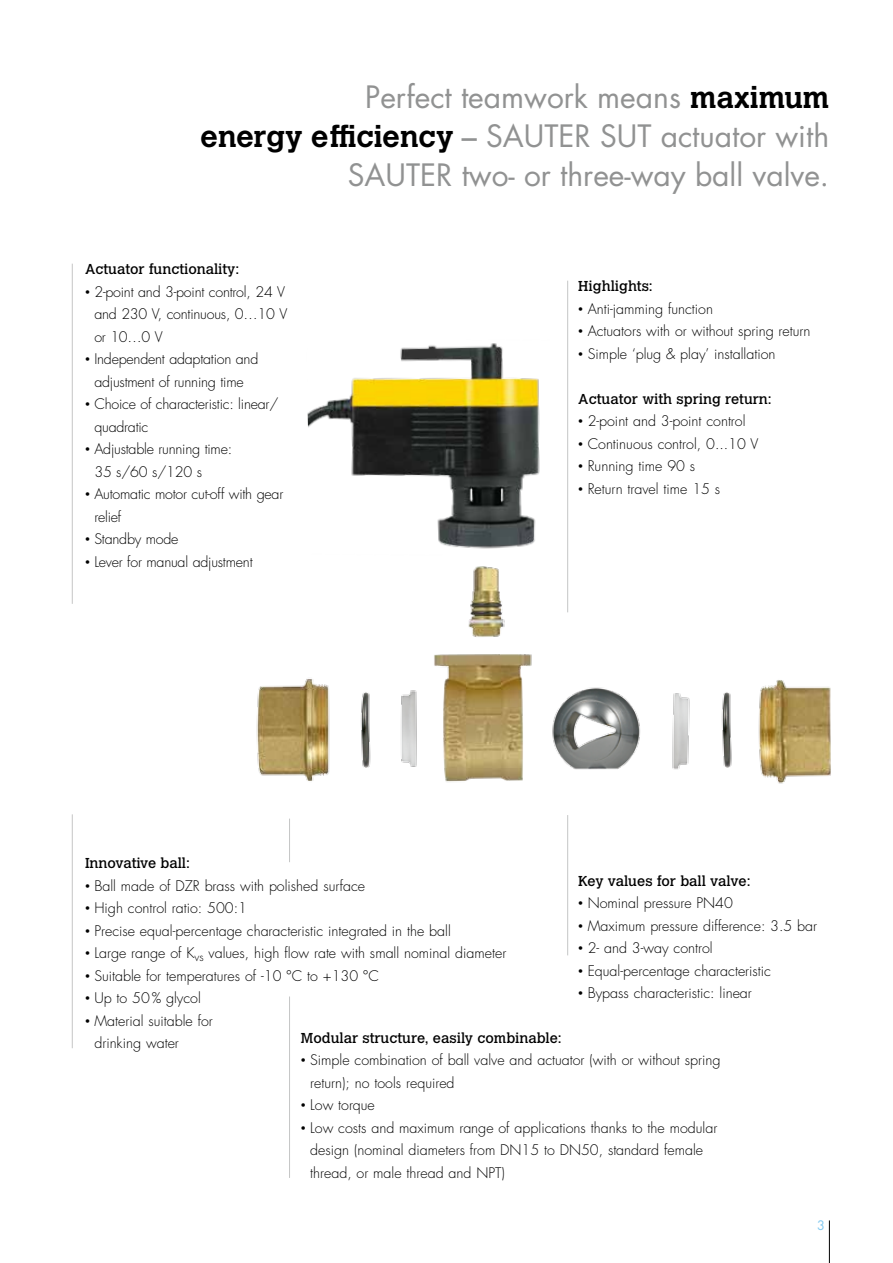
<style>
.page{position:relative;width:893px;height:1263px;background:#fff}
.page>*{position:absolute;margin:0;border:0;box-sizing:border-box;transform-origin:0 0}
.t1{font:30px/39px "Futura";color:#919292;text-align:right}
.t2{font:300 14.25px/22.5px "Futura";color:#000}
.t3{font:14.25px "Calvert MT Pro";color:#000}
.t4{font:12.75px "Futura";color:#83c9f0}
.s1{font-family:"Calvert MT Pro";font-weight:700;color:#000}
.s2{font-family:"Calvert MT Pro";font-weight:700}
.s3{font-family:"Calvert MT Pro";font-weight:400}
</style>
<div class="page">
<hr style="left:829px;top:1220px;width:1px;height:43px;background:#000">
<img style="left:758px;top:680px;width:73px;height:104px">
<img style="left:307px;top:343px;width:233px;height:206px">
<img style="left:434px;top:566px;width:98px;height:216px">
<img style="left:552px;top:687px;width:88px;height:83px">
<img style="left:672px;top:693px;width:18px;height:77px">
<img style="left:721px;top:692px;width:11px;height:76px">
<img style="left:256px;top:679px;width:74px;height:102px">
<img style="left:401px;top:690px;width:16px;height:77px">
<img style="left:361px;top:692px;width:10px;height:76px">
<hr style="left:72px;top:264px;width:1px;height:340px;background:#c5c6c6">
<hr style="left:567px;top:281px;width:1px;height:331px;background:#c5c6c6">
<hr style="left:72px;top:814px;width:1px;height:234px;background:#c5c6c6">
<hr style="left:567px;top:815px;width:1px;height:140px;background:#c5c6c6">
<hr style="left:289px;top:819px;width:1px;height:43px;background:#c5c6c6">
<hr style="left:289px;top:996px;width:1px;height:182px;background:#c5c6c6">
<h1 class="t1" style="left:200px;top:78px;width:630px">Perfect teamwork means <span class="s1">maximum<br>energy efficiency</span> <span class="s2">–</span> SAUTER SUT actuator with<br>SAUTER two- or three-way ball valve.</h1>
<p class="t3" style="left:85px;top:261px;width:156px">Actuator functionality:</p>
<p class="t2" style="left:94px;top:281px;width:194px;text-indent:-9px"><span class="s3">•</span> 2-point and 3-point control, 24 V and 230 V, continuous, 0…10 V or 10…0 V</p>
<p class="t2" style="left:85px;top:348px;width:175px;text-align:center"><span class="s3">•</span> Independent adaptation and adjustment of running time</p>
<p class="t2" style="left:94px;top:393px;width:186px;text-indent:-9px"><span class="s3">•</span> Choice of characteristic: linear/ quadratic</p>
<p class="t2" style="left:94px;top:438px;width:139px;text-indent:-9px"><span class="s3">•</span> Adjustable running time:<br>35 s/60 s/120 s</p>
<p class="t2" style="left:94px;top:483px;width:190px;text-indent:-9px"><span class="s3">•</span> Automatic motor cut-off with gear relief</p>
<p class="t2" style="left:85px;top:528px;width:95px"><span class="s3">•</span> Standby mode</p>
<p class="t2" style="left:85px;top:551px;width:169px"><span class="s3">•</span> Lever for manual adjustment</p>
<p class="t3" style="left:578px;top:278px;width:76px">Highlights:</p>
<p class="t2" style="left:578px;top:298px;width:136px"><span class="s3">•</span> Anti-jamming function</p>
<p class="t2" style="left:578px;top:320px;width:234px"><span class="s3">•</span> Actuators with or without spring return</p>
<p class="t2" style="left:578px;top:343px;width:199px"><span class="s3">•</span> Simple ‘plug &amp; play’ installation</p>
<p class="t3" style="left:578px;top:391px;width:195px">Actuator with spring return:</p>
<p class="t2" style="left:578px;top:410px;width:169px"><span class="s3">•</span> 2-point and 3-point control</p>
<p class="t2" style="left:578px;top:433px;width:182px"><span class="s3">•</span> Continuous control, 0...10 V</p>
<p class="t2" style="left:578px;top:455px;width:118px"><span class="s3">•</span> Running time 90 s</p>
<p class="t2" style="left:578px;top:478px;width:143px"><span class="s3">•</span> Return travel time 15 s</p>
<p class="t3" style="left:85px;top:855px;width:106px">Innovative ball:</p>
<p class="t2" style="left:85px;top:875px;width:282px"><span class="s3">•</span> Ball made of DZR brass with polished surface</p>
<p class="t2" style="left:85px;top:897px;width:163px"><span class="s3">•</span> High control ratio: 500:1</p>
<p class="t2" style="left:85px;top:920px;width:367px"><span class="s3">•</span> Precise equal-percentage characteristic integrated in the ball</p>
<p class="t2" style="left:85px;top:942px;width:423px"><span class="s3">•</span> Large range of K<sub>vs</sub> values, high flow rate with small nominal diameter</p>
<p class="t2" style="left:85px;top:965px;width:296px"><span class="s3">•</span> Suitable for temperatures of -10 °C to +130 °C</p>
<p class="t2" style="left:85px;top:987px;width:117px"><span class="s3">•</span> Up to 50% glycol</p>
<p class="t2" style="left:94px;top:1010px;width:120px;text-indent:-9px"><span class="s3">•</span> Material suitable for drinking water</p>
<p class="t3" style="left:578px;top:872px;width:174px">Key values for ball valve:</p>
<p class="t2" style="left:578px;top:892px;width:156px"><span class="s3">•</span> Nominal pressure PN40</p>
<p class="t2" style="left:578px;top:914px;width:240px"><span class="s3">•</span> Maximum pressure difference: 3.5 bar</p>
<p class="t2" style="left:578px;top:937px;width:136px"><span class="s3">•</span> 2- and 3-way control</p>
<p class="t2" style="left:578px;top:959px;width:194px"><span class="s3">•</span> Equal-percentage characteristic</p>
<p class="t2" style="left:578px;top:982px;width:175px"><span class="s3">•</span> Bypass characteristic: linear</p>
<p class="t3" style="left:301px;top:1030px;width:262px">Modular structure, easily combinable:</p>
<p class="t2" style="left:310px;top:1049px;width:412px;text-indent:-9px"><span class="s3">•</span> Simple combination of ball valve and actuator (with or without spring return); no tools required</p>
<p class="t2" style="left:301px;top:1094px;width:75px"><span class="s3">•</span> Low torque</p>
<p class="t2" style="left:310px;top:1117px;width:409px;text-indent:-9px"><span class="s3">•</span> Low costs and maximum range of applications thanks to the modular design (nominal diameters from DN15 to DN50, standard female thread, or male thread and NPT)</p>
<p class="t4" style="left:817px;top:1217px;width:9px">3</p>
</div>
